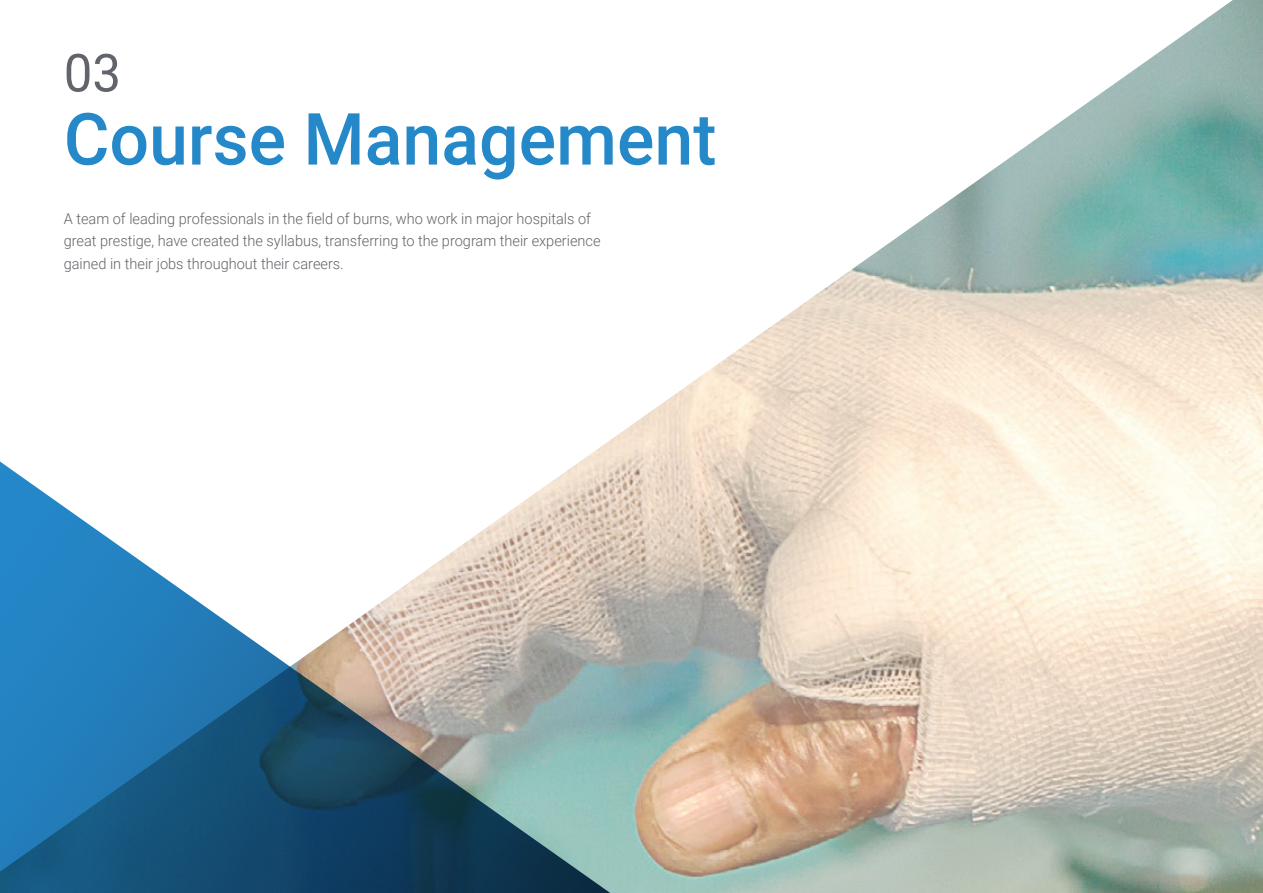
<style>
.page{position:relative;width:1263px;height:893px;background:#fff}
.page>*{position:absolute;margin:0;border:0;box-sizing:border-box;transform-origin:0 0}
.t1{font:500 72px "Roboto";color:#2488c9}
.t2{font:52.5px "Roboto";color:#61646a}
.t3{font:300 15px/22.5px "Roboto";color:#61646a}
</style>
<div class="page">
<img style="left:602px;top:0;width:661px;height:893px">
<svg style="left:0;top:446px;width:640px;height:447px"></svg>
<h2 class="t2" style="left:64px;top:36px;width:59px">03</h2>
<h1 class="t1" style="left:64px;top:89px;width:654px">Course Management</h1>
<p class="t3" style="left:64px;top:207px;width:538px">A team of leading professionals in the field of burns, who work in major hospitals of great prestige, have created the syllabus, transferring to the program their experience gained in their jobs throughout their careers.</p>
</div>
